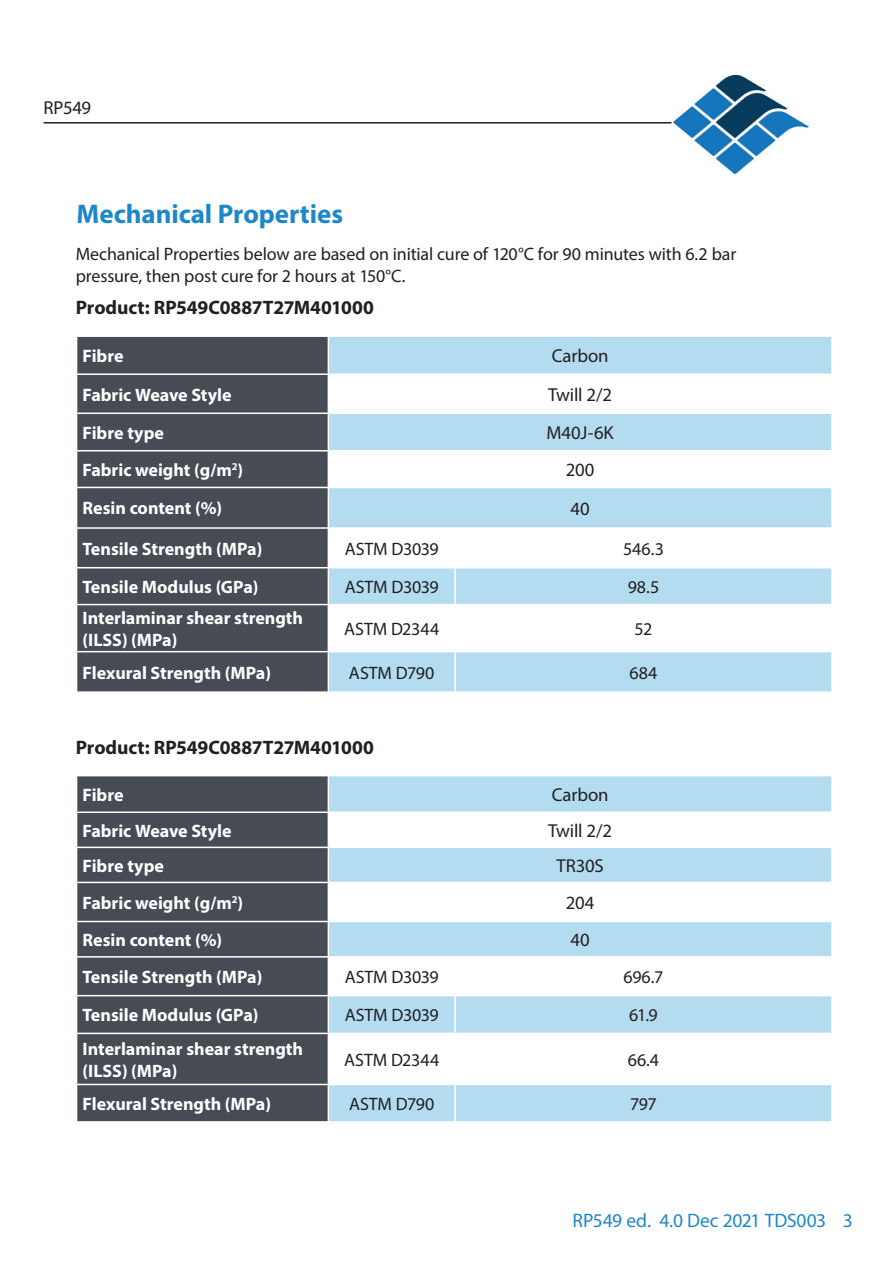
<style>
.page{position:relative;width:893px;height:1263px;background:#fff}
.page>*{position:absolute;margin:0;border:0;box-sizing:border-box;transform-origin:0 0}
.t1{font:700 27px "Myriad Pro";letter-spacing:-.005em;color:#1d87c9}
.t2{font:700 19.5px "Myriad Pro";color:#231f20}
.t3{font:19.5px "Myriad Pro";letter-spacing:-.01em;color:#1d87c9}
.t4{font:18.75px "Myriad Pro";letter-spacing:-.005em;color:#231f20}
.t5{font:700 18px/21.6px "Myriad Pro";color:#fff}
.t6{font:18px/21.6px "Myriad Pro";letter-spacing:-.01em;color:#231f20}
</style>
<div class="page">
<img style="left:671px;top:75px;width:138px;height:100px">
<hr style="left:44px;top:122px;width:627px;height:2px;background:#231f20">
<div style="left:77px;top:337px;width:251px;height:354px;background:#464b54"></div>
<svg style="left:329px;top:337px;width:502px;height:354px;fill:#b3dcf1"></svg>
<hr style="left:76px;top:373px;width:252px;height:2px;background:#fff">
<hr style="left:328px;top:373px;width:127px;height:2px;background:#fff">
<hr style="left:455px;top:373px;width:378px;height:2px;background:#fff">
<hr style="left:76px;top:412px;width:252px;height:2px;background:#fff">
<hr style="left:328px;top:412px;width:127px;height:2px;background:#fff">
<hr style="left:455px;top:412px;width:378px;height:2px;background:#fff">
<hr style="left:76px;top:450px;width:252px;height:1px;background:#fff">
<hr style="left:328px;top:450px;width:127px;height:1px;background:#fff">
<hr style="left:455px;top:450px;width:378px;height:1px;background:#fff">
<hr style="left:76px;top:487px;width:252px;height:1px;background:#fff">
<hr style="left:328px;top:487px;width:127px;height:1px;background:#fff">
<hr style="left:455px;top:487px;width:378px;height:1px;background:#fff">
<hr style="left:76px;top:527px;width:252px;height:2px;background:#fff">
<hr style="left:328px;top:527px;width:127px;height:2px;background:#fff">
<hr style="left:455px;top:527px;width:378px;height:2px;background:#fff">
<hr style="left:454px;top:529px;width:2px;height:38px;background:#fff">
<hr style="left:76px;top:567px;width:252px;height:1px;background:#fff">
<hr style="left:328px;top:567px;width:127px;height:1px;background:#fff">
<hr style="left:455px;top:567px;width:378px;height:1px;background:#fff">
<hr style="left:454px;top:568px;width:2px;height:36px;background:#fff">
<hr style="left:76px;top:604px;width:252px;height:1px;background:#fff">
<hr style="left:328px;top:604px;width:127px;height:1px;background:#fff">
<hr style="left:455px;top:604px;width:378px;height:1px;background:#fff">
<hr style="left:454px;top:605px;width:2px;height:46px;background:#fff">
<hr style="left:76px;top:651px;width:252px;height:1px;background:#fff">
<hr style="left:328px;top:651px;width:127px;height:1px;background:#fff">
<hr style="left:455px;top:651px;width:378px;height:1px;background:#fff">
<hr style="left:454px;top:652px;width:2px;height:39px;background:#fff">
<div style="left:77px;top:776px;width:251px;height:345px;background:#464b54"></div>
<svg style="left:329px;top:776px;width:502px;height:345px;fill:#b3dcf1"></svg>
<hr style="left:76px;top:811px;width:252px;height:2px;background:#fff">
<hr style="left:328px;top:811px;width:127px;height:2px;background:#fff">
<hr style="left:455px;top:811px;width:378px;height:2px;background:#fff">
<hr style="left:76px;top:847px;width:252px;height:1px;background:#fff">
<hr style="left:328px;top:847px;width:127px;height:1px;background:#fff">
<hr style="left:455px;top:847px;width:378px;height:1px;background:#fff">
<hr style="left:76px;top:882px;width:252px;height:1px;background:#fff">
<hr style="left:328px;top:882px;width:127px;height:1px;background:#fff">
<hr style="left:455px;top:882px;width:378px;height:1px;background:#fff">
<hr style="left:76px;top:921px;width:252px;height:1px;background:#fff">
<hr style="left:328px;top:921px;width:127px;height:1px;background:#fff">
<hr style="left:455px;top:921px;width:378px;height:1px;background:#fff">
<hr style="left:76px;top:956px;width:252px;height:1px;background:#fff">
<hr style="left:328px;top:956px;width:127px;height:1px;background:#fff">
<hr style="left:455px;top:956px;width:378px;height:1px;background:#fff">
<hr style="left:454px;top:957px;width:2px;height:38px;background:#fff">
<hr style="left:76px;top:995px;width:252px;height:1px;background:#fff">
<hr style="left:328px;top:995px;width:127px;height:1px;background:#fff">
<hr style="left:455px;top:995px;width:378px;height:1px;background:#fff">
<hr style="left:454px;top:996px;width:2px;height:37px;background:#fff">
<hr style="left:76px;top:1033px;width:252px;height:1px;background:#fff">
<hr style="left:328px;top:1033px;width:127px;height:1px;background:#fff">
<hr style="left:455px;top:1033px;width:378px;height:1px;background:#fff">
<hr style="left:454px;top:1034px;width:2px;height:50px;background:#fff">
<hr style="left:76px;top:1084px;width:252px;height:1px;background:#fff">
<hr style="left:328px;top:1084px;width:127px;height:1px;background:#fff">
<hr style="left:455px;top:1084px;width:378px;height:1px;background:#fff">
<hr style="left:454px;top:1085px;width:2px;height:36px;background:#fff">
<p class="t4" style="left:44px;top:96px;width:49px">RP549</p>
<h1 class="t1" style="left:77px;top:197px;width:268px">Mechanical Properties</h1>
<p class="t6" style="left:76px;top:243px;width:662px">Mechanical Properties below are based on initial cure of 120°C for 90 minutes with 6.2 bar pressure, then post cure for 2 hours at 150°C.</p>
<p class="t2" style="left:76px;top:295px;width:300px">Product: RP549C0887T27M401000</p>
<p class="t5" style="left:83px;top:344px;width:43px">Fibre</p>
<p class="t4" style="left:552px;top:344px;width:58px">Carbon</p>
<p class="t5" style="left:83px;top:383px;width:151px">Fabric Weave Style</p>
<p class="t4" style="left:548px;top:383px;width:65px">Twill 2/2</p>
<p class="t5" style="left:83px;top:421px;width:83px">Fibre type</p>
<p class="t4" style="left:547px;top:421px;width:69px">M40J-6K</p>
<p class="t5" style="left:83px;top:458px;width:162px">Fabric weight (g/m<sup>2</sup>)</p>
<p class="t4" style="left:566px;top:458px;width:30px">200</p>
<p class="t5" style="left:83px;top:497px;width:141px">Resin content (%)</p>
<p class="t4" style="left:570px;top:497px;width:21px">40</p>
<p class="t5" style="left:83px;top:537px;width:181px">Tensile Strength (MPa)</p>
<p class="t6" style="left:345px;top:537px;width:96px">ASTM D3039</p>
<p class="t6" style="left:623px;top:537px;width:42px">546.3</p>
<p class="t5" style="left:83px;top:575px;width:177px">Tensile Modulus (GPa)</p>
<p class="t6" style="left:345px;top:576px;width:96px">ASTM D3039</p>
<p class="t6" style="left:628px;top:576px;width:33px">98.5</p>
<p class="t5" style="left:83px;top:607px;width:222px">Interlaminar shear strength (ILSS) (MPa)</p>
<p class="t6" style="left:344px;top:618px;width:97px">ASTM D2344</p>
<p class="t6" style="left:635px;top:618px;width:19px">52</p>
<p class="t5" style="left:83px;top:661px;width:190px">Flexural Strength (MPa)</p>
<p class="t6" style="left:349px;top:661px;width:87px">ASTM D790</p>
<p class="t6" style="left:629px;top:661px;width:29px">684</p>
<p class="t2" style="left:76px;top:735px;width:300px">Product: RP549C0887T27M401000</p>
<p class="t5" style="left:83px;top:783px;width:43px">Fibre</p>
<p class="t4" style="left:552px;top:783px;width:58px">Carbon</p>
<p class="t5" style="left:83px;top:819px;width:151px">Fabric Weave Style</p>
<p class="t4" style="left:548px;top:819px;width:65px">Twill 2/2</p>
<p class="t5" style="left:83px;top:854px;width:83px">Fibre type</p>
<p class="t4" style="left:556px;top:854px;width:49px">TR30S</p>
<p class="t5" style="left:83px;top:891px;width:162px">Fabric weight (g/m<sup>2</sup>)</p>
<p class="t4" style="left:566px;top:891px;width:30px">204</p>
<p class="t5" style="left:83px;top:928px;width:141px">Resin content (%)</p>
<p class="t4" style="left:570px;top:928px;width:21px">40</p>
<p class="t5" style="left:83px;top:965px;width:181px">Tensile Strength (MPa)</p>
<p class="t6" style="left:345px;top:966px;width:96px">ASTM D3039</p>
<p class="t6" style="left:623px;top:966px;width:41px">696.7</p>
<p class="t5" style="left:83px;top:1004px;width:177px">Tensile Modulus (GPa)</p>
<p class="t6" style="left:345px;top:1004px;width:96px">ASTM D3039</p>
<p class="t6" style="left:629px;top:1004px;width:30px">61.9</p>
<p class="t5" style="left:83px;top:1037px;width:222px">Interlaminar shear strength (ILSS) (MPa)</p>
<p class="t6" style="left:344px;top:1048px;width:97px">ASTM D2344</p>
<p class="t6" style="left:628px;top:1048px;width:33px">66.4</p>
<p class="t5" style="left:83px;top:1092px;width:190px">Flexural Strength (MPa)</p>
<p class="t6" style="left:349px;top:1093px;width:87px">ASTM D790</p>
<p class="t6" style="left:630px;top:1093px;width:28px">797</p>
<p class="t3" style="left:573px;top:1208px;width:282px">RP549 ed. 4.0 Dec 2021 TDS003 3</p>
</div>
